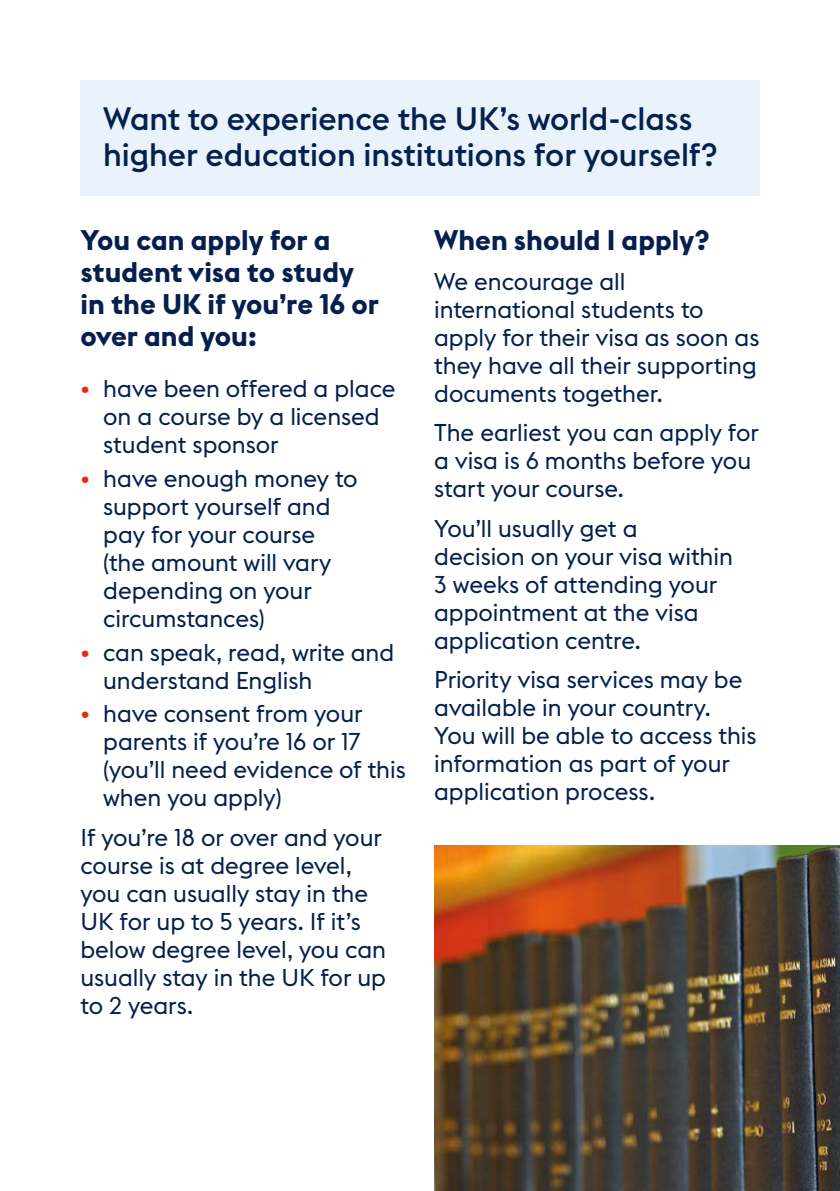
<style>
.page{position:relative;width:840px;height:1191px;background:#fff}
.page>*{position:absolute;margin:0;border:0;box-sizing:border-box;transform-origin:0 0}
.Standout_14_16{font:500 32px/36px "Euclid Flex B";letter-spacing:-.005em;color:#06204d}
.Intro_SPAN_10_12__4a{font:700 28px/32px "Euclid Flex B";color:#06204d}
.H2_-Heading_with__3s{font:700 28px "Euclid Flex B";color:#06204d}
.Body_10_12__2a{font:24px/28px "Euclid Flex B";color:#06204d}
.s1{font-weight:700;color:#e52d12}
</style>
<div class="page">
<div style="left:80px;top:80px;width:679px;height:116px;background:#eaf3fc"></div>
<img style="left:434px;top:845px;width:405px;height:346px">
<h1 class="Standout_14_16" style="left:103px;top:101px;width:615px">Want to experience the UK’s world-class higher education institutions for yourself?</h1>
<p class="Intro_SPAN_10_12__4a" style="left:80px;top:225px;width:300px">You can apply for a student visa to study in the UK if you’re 16 or over and you:</p>
<p class="Body_10_12__2a" style="left:103px;top:375px;width:294px;text-indent:-23px"><span class="s1">•</span> have been offered a place on a course by a licensed student sponsor</p>
<p class="Body_10_12__2a" style="left:103px;top:464px;width:256px;text-indent:-23px"><span class="s1">•</span> have enough money to support yourself and pay for your course (the amount will vary depending on your circumstances)</p>
<p class="Body_10_12__2a" style="left:103px;top:638px;width:292px;text-indent:-23px"><span class="s1">•</span> can speak, read, write and understand English</p>
<p class="Body_10_12__2a" style="left:103px;top:700px;width:304px;text-indent:-23px"><span class="s1">•</span> have consent from your parents if you’re 16 or 17 (you’ll need evidence of this when you apply)</p>
<p class="Body_10_12__2a" style="left:80px;top:823px;width:307px">If you’re 18 or over and your course is at degree level, you can usually stay in the<br>UK for up to 5 years. If it’s below degree level, you can usually stay in the UK for up to 2 years.</p>
<h2 class="H2_-Heading_with__3s" style="left:434px;top:224px;width:277px">When should I apply?</h2>
<p class="Body_10_12__2a" style="left:434px;top:267px;width:326px">We encourage all international students to apply for their visa as soon as they have all their supporting documents together.</p>
<p class="Body_10_12__2a" style="left:434px;top:419px;width:326px">The earliest you can apply for a visa is 6 months before you start your course.</p>
<p class="Body_10_12__2a" style="left:434px;top:514px;width:300px">You’ll usually get a decision on your visa within<br>3 weeks of attending your appointment at the visa application centre.</p>
<p class="Body_10_12__2a" style="left:434px;top:665px;width:324px">Priority visa services may be available in your country.<br>You will be able to access this information as part of your application process.</p>
</div>
